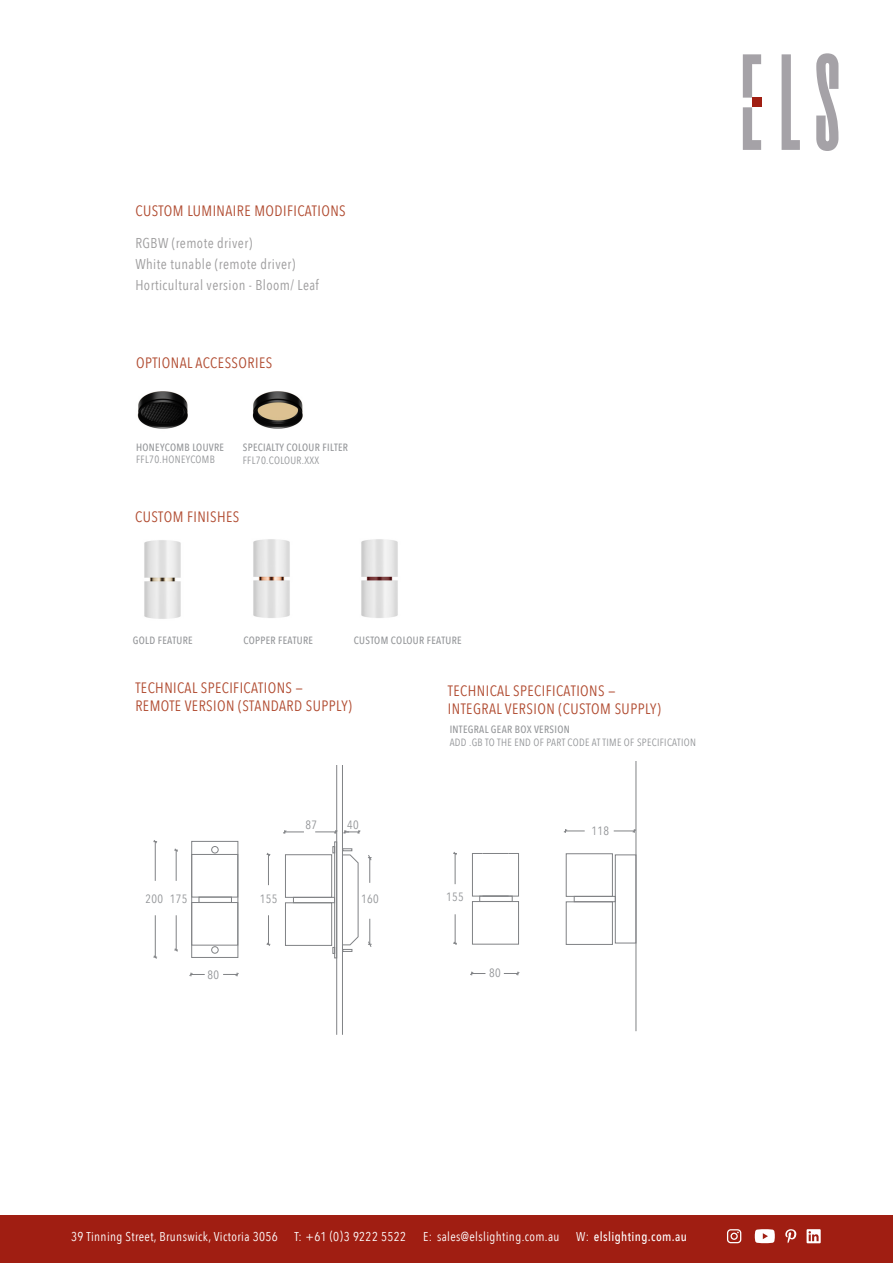
<style>
.page{position:relative;width:893px;height:1263px;background:#fff}
.page>*{position:absolute;margin:0;border:0;box-sizing:border-box;transform-origin:0 0}
.t1{font:15px/18px "Avenir Next Condensed";letter-spacing:.03em;color:#b04a2f}
.t2{font:14.25px/21px "Avenir Next Condensed";letter-spacing:.03em;color:#9d9c9d}
.t3{font:12.75px "Avenir Next Condensed";letter-spacing:.03em;color:#fff}
.t4{font:500 12.75px "Avenir Next Condensed";letter-spacing:.03em;color:#fff}
.DIMENDIONS{font:12px "Avenir Next Condensed";letter-spacing:.03em;color:#939598}
.t5{font:500 10.5px/12.6px "Avenir Next Condensed";letter-spacing:.03em;color:#939598}
.t6{font:10.5px/12.6px "Avenir Next Condensed";letter-spacing:.03em;color:#939598}
.s1{font-weight:400}
.s2{font-weight:500}
</style>
<div class="page">
<svg style="left:782px;top:54px;width:18px;height:96px"></svg>
<svg style="left:816px;top:53px;width:22px;height:98px"></svg>
<svg style="left:743px;top:54px;width:18px;height:96px"></svg>
<div style="left:752px;top:98px;width:9px;height:9px;background:#a01e12"></div>
<div style="left:0;top:1216px;width:893px;height:47px;background:#a01e12"></div>
<svg style="left:807px;top:1229px;width:14px;height:14px"></svg>
<svg style="left:785px;top:1229px;width:11px;height:14px"></svg>
<svg style="left:727px;top:1229px;width:14px;height:14px"></svg>
<svg style="left:755px;top:1229px;width:20px;height:14px"></svg>
<img style="left:137px;top:391px;width:51px;height:38px">
<img style="left:252px;top:391px;width:51px;height:38px">
<img style="left:144px;top:539px;width:254px;height:80px">
<svg style="left:283px;top:830px;width:21px;height:4px"></svg>
<hr style="left:336px;top:765px;width:1px;height:270px;background:#808285">
<hr style="left:342px;top:765px;width:1px;height:270px;background:#808285">
<div style="left:334px;top:841px;width:3px;height:117px;border:1px solid #808285"></div>
<svg style="left:333px;top:846px;width:2px;height:7px"></svg>
<div style="left:285px;top:854px;width:47px;height:44px;border:1px solid #808285"></div>
<div style="left:293px;top:897px;width:42px;height:6px;border:1px solid #808285"></div>
<div style="left:285px;top:902px;width:47px;height:44px;border:1px solid #808285"></div>
<svg style="left:333px;top:947px;width:2px;height:7px"></svg>
<div style="left:191px;top:841px;width:47px;height:117px;border:1px solid #808285"></div>
<div style="left:211px;top:846px;width:7px;height:7px;border:1px solid #808285;border-radius:50%"></div>
<div style="left:211px;top:946px;width:7px;height:7px;border:1px solid #808285;border-radius:50%"></div>
<svg style="left:189px;top:972px;width:16px;height:5px"></svg>
<svg style="left:223px;top:972px;width:16px;height:5px"></svg>
<hr style="left:155px;top:915px;width:1px;height:42px;background:#808285">
<hr style="left:155px;top:842px;width:1px;height:39px;background:#808285">
<svg style="left:343px;top:848px;width:16px;height:104px"></svg>
<svg style="left:368px;top:919px;width:4px;height:28px"></svg>
<svg style="left:368px;top:855px;width:4px;height:28px"></svg>
<div style="left:191px;top:854px;width:47px;height:43px;border:1px solid #808285"></div>
<div style="left:199px;top:897px;width:33px;height:6px;border:1px solid #808285"></div>
<div style="left:191px;top:902px;width:47px;height:43px;border:1px solid #808285"></div>
<hr style="left:268px;top:854px;width:1px;height:31px;background:#808285">
<svg style="left:266px;top:915px;width:5px;height:31px"></svg>
<svg style="left:315px;top:830px;width:46px;height:4px"></svg>
<hr style="left:176px;top:915px;width:1px;height:35px;background:#808285">
<hr style="left:176px;top:850px;width:1px;height:31px;background:#808285">
<svg style="left:174px;top:948px;width:4px;height:4px"></svg>
<svg style="left:563px;top:829px;width:22px;height:4px"></svg>
<svg style="left:614px;top:829px;width:22px;height:4px"></svg>
<hr style="left:636px;top:762px;width:1px;height:269px;background:#808285">
<div style="left:566px;top:853px;width:47px;height:44px;border:1px solid #808285"></div>
<div style="left:574px;top:896px;width:42px;height:6px;border:1px solid #808285"></div>
<div style="left:566px;top:901px;width:47px;height:44px;border:1px solid #808285"></div>
<svg style="left:470px;top:971px;width:15px;height:5px"></svg>
<svg style="left:504px;top:971px;width:16px;height:5px"></svg>
<svg style="left:472px;top:853px;width:47px;height:48px"></svg>
<div style="left:479px;top:896px;width:33px;height:6px;border:1px solid #808285"></div>
<div style="left:472px;top:901px;width:47px;height:43px;border:1px solid #808285"></div>
<hr style="left:455px;top:853px;width:1px;height:31px;background:#808285">
<svg style="left:453px;top:914px;width:4px;height:31px"></svg>
<div style="left:615px;top:854px;width:21px;height:89px;border:1px solid #808285"></div>
<p class="t1" style="left:135px;top:201px;width:212px">CUSTOM LUMINAIRE MODIFICATIONS</p>
<p class="t2" style="left:135px;top:232px;width:185px">RGBW (remote driver)<br>White tunable (remote driver)<br>Horticultural version - Bloom/ Leaf</p>
<p class="t1" style="left:136px;top:353px;width:138px">OPTIONAL ACCESSORIES</p>
<p class="t5" style="left:136px;top:441px;width:90px">HONEYCOMB LOUVRE<br><span class="s1">FFL70.HONEYCOMB</span></p>
<p class="t5" style="left:243px;top:441px;width:107px">SPECIALTY COLOUR FILTER<br><span class="s1">FFL70.COLOUR.XXX</span></p>
<p class="t1" style="left:135px;top:507px;width:106px">CUSTOM FINISHES</p>
<p class="t5" style="left:133px;top:634px;width:61px">GOLD FEATURE</p>
<p class="t5" style="left:243px;top:634px;width:71px">COPPER FEATURE</p>
<p class="t5" style="left:354px;top:634px;width:109px">CUSTOM COLOUR FEATURE</p>
<p class="t1" style="left:135px;top:678px;width:218px">TECHNICAL SPECIFICATIONS —<br>REMOTE VERSION (STANDARD SUPPLY)</p>
<p class="t1" style="left:448px;top:681px;width:214px">TECHNICAL SPECIFICATIONS —<br>INTEGRAL VERSION (CUSTOM SUPPLY)</p>
<p class="t6" style="left:450px;top:723px;width:248px"><span class="s2">INTEGRAL GEAR BOX VERSION<br></span>ADD .GB TO THE END OF PART CODE AT TIME OF SPECIFICATION</p>
<p class="DIMENDIONS" style="left:305px;top:814px;width:13px">87</p>
<p class="DIMENDIONS" style="left:347px;top:815px;width:13px">40</p>
<p class="DIMENDIONS" style="left:170px;top:888px;width:19px">175</p>
<p class="DIMENDIONS" style="left:361px;top:888px;width:19px">160</p>
<p class="DIMENDIONS" style="left:145px;top:888px;width:19px">200</p>
<p class="DIMENDIONS" style="left:260px;top:888px;width:19px">155</p>
<p class="DIMENDIONS" style="left:208px;top:965px;width:13px">80</p>
<p class="DIMENDIONS" style="left:446px;top:886px;width:19px">155</p>
<p class="DIMENDIONS" style="left:489px;top:963px;width:13px">80</p>
<p class="DIMENDIONS" style="left:591px;top:821px;width:19px">118</p>
<p class="t3" style="left:71px;top:1225px;width:208px">39 Tinning Street, Brunswick, Victoria 3056</p>
<p class="t3" style="left:294px;top:1225px;width:113px">T: +61 (0)3 9222 5522</p>
<p class="t3" style="left:423px;top:1225px;width:138px">E: sales@elslighting.com.au</p>
<p class="t4" style="left:576px;top:1228px;width:112px"><span class="s1">W:</span> elslighting.com.au</p>
</div>
